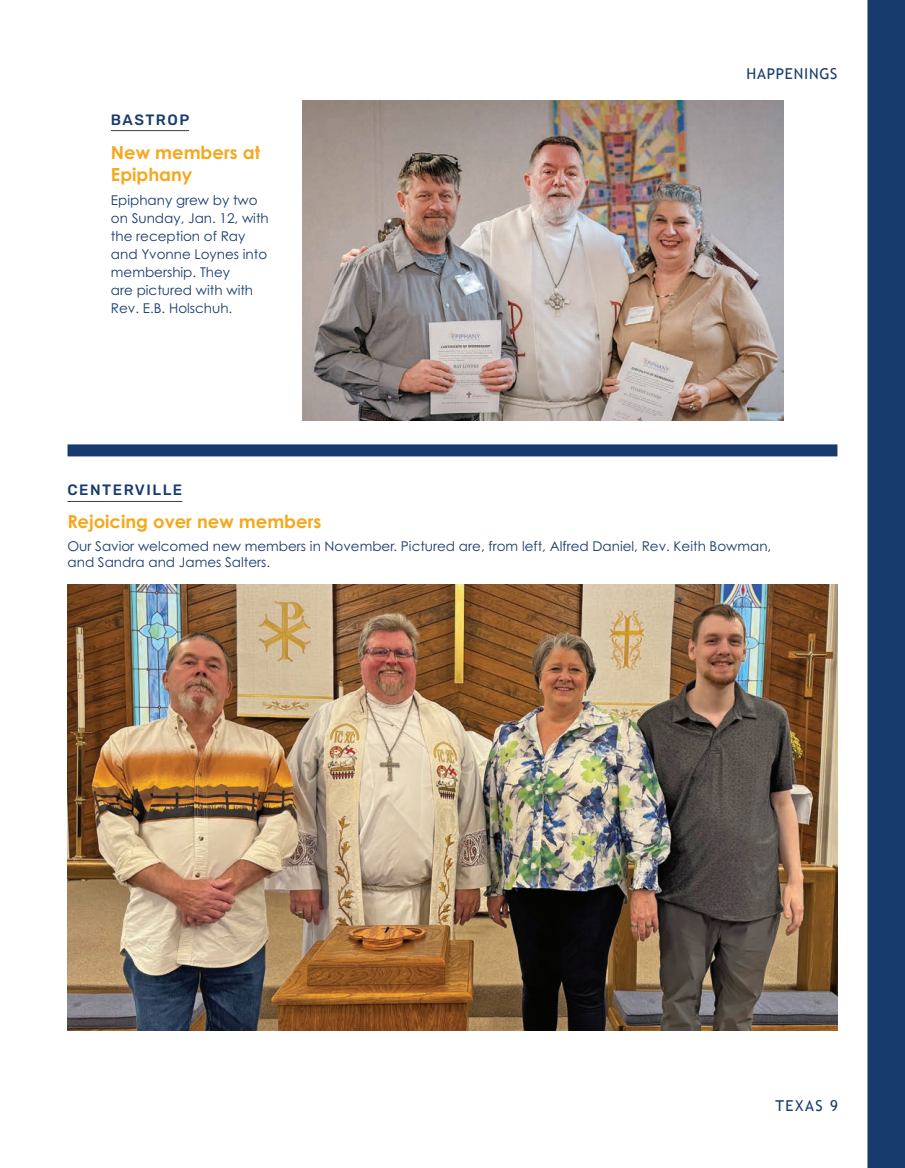
<style>
.page{position:relative;width:905px;height:1168px;background:#fff}
.page>*{position:absolute;margin:0;border:0;box-sizing:border-box;transform-origin:0 0}
.t1{font:700 18px/21.6px "Century Gothic Pro";color:#f5a81c}
.t2{font:500 15px "Rubik";letter-spacing:.1em;color:#183b6e}
.t3{font:15px "Trebuchet MS";letter-spacing:.05em;color:#183b6e}
.t4{font:13.5px/18px "Century Gothic Pro";color:#183b6e}
</style>
<div class="page">
<hr style="left:111px;top:130px;width:78px;height:1px;background:#3e3e3f">
<div style="left:867px;top:0;width:37px;height:1168px;background:#183b6e"></div>
<div style="left:68px;top:444px;width:769px;height:12px;background:#183b6e"></div>
<hr style="left:68px;top:501px;width:114px;height:1px;background:#3e3e3f">
<img style="left:302px;top:100px;width:481px;height:320px">
<img style="left:68px;top:584px;width:769px;height:447px">
<p class="t2" style="left:111px;top:111px;width:80px">BASTROP</p>
<h1 class="t1" style="left:111px;top:141px;width:151px">New members at<br>Epiphany</h1>
<p class="t4" style="left:111px;top:191px;width:159px">Epiphany grew by two on Sunday, Jan. 12, with the reception of Ray and Yvonne Loynes into membership. They<br>are pictured with with<br>Rev. E.B. Holschuh.</p>
<p class="t3" style="left:746px;top:64px;width:92px">HAPPENINGS</p>
<p class="t2" style="left:68px;top:482px;width:116px">CENTERVILLE</p>
<h1 class="t1" style="left:68px;top:510px;width:255px">Rejoicing over new members</h1>
<p class="t4" style="left:68px;top:538px;width:705px;line-height:16.2px">Our Savior welcomed new members in November. Pictured are, from left, Alfred Daniel, Rev. Keith Bowman, and Sandra and James Salters.</p>
<p class="t3" style="left:775px;top:1097px;width:64px">TEXAS 9</p>
</div>
